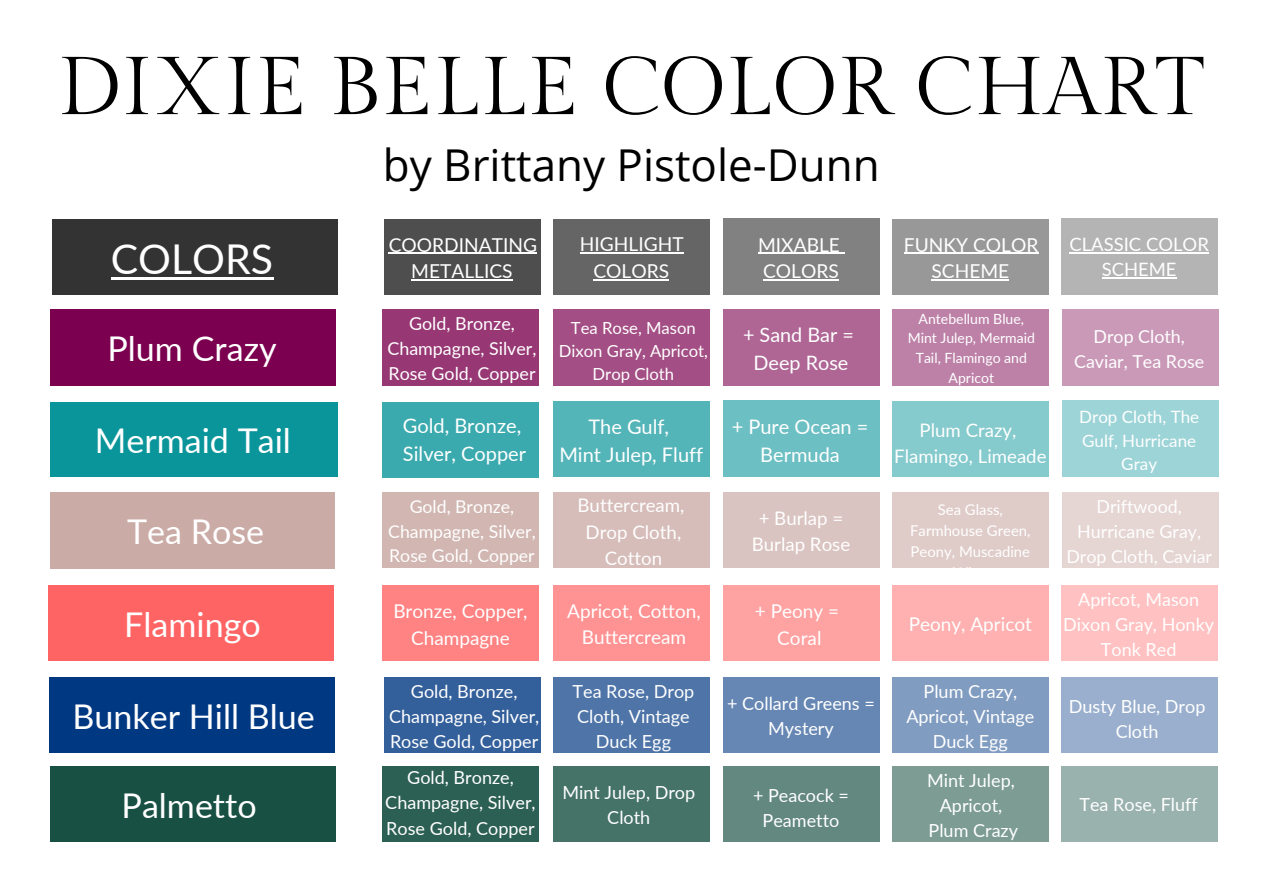
<style>
.page{position:relative;width:1263px;height:894px;background:#fff}
.page>*{position:absolute;margin:0;border:0;box-sizing:border-box;transform-origin:0 0}
.t1{font:81.75px "Gilda Display";letter-spacing:.02em;color:#000}
.t2{font:43.95px "Open Sans";color:#000}
.t3{font:41.1px "Lato";color:#fff}
.t4{font:34.05px "Lato";color:#fff}
.t5{font:19.95px/27.9px "Lato";color:#fff;text-align:center}
.t6{font:19.8px/27.8px "Lato";color:#fff;text-align:center}
.t7{font:19.2px/26.8px "Lato";color:#fff;text-align:center}
.t8{font:18.9px/26.5px "Lato";color:#fff;text-align:center}
.t9{font:18.75px/26.1px "Lato";color:#fff;text-align:center}
.t10{font:18.6px/26.1px "Lato";color:#fff;text-align:center}
.t11{font:18.45px/25.2px "Lato";color:#fff;text-align:center}
.t12{font:18px/25.2px "Lato";color:#fff;text-align:center}
.t13{font:17.85px/24.9px "Lato";color:#fff;text-align:center}
.t14{font:17.7px/24.8px "Lato";color:#fff;text-align:center}
.t15{font:16.95px/23.7px "Lato";color:#fff;text-align:center}
.t16{font:16.65px/23.2px "Lato";color:#fff;text-align:center}
.t17{font:14.85px/20.9px "Lato";color:#fff;text-align:center}
.t18{font:14.1px/19.6px "Lato";color:#fff;text-align:center}
</style>
<div class="page">
<div style="left:50px;top:310px;width:285px;height:75px;background:#7b004f"></div>
<div style="left:382px;top:309px;width:157px;height:76px;background:#973774"></div>
<div style="left:553px;top:309px;width:157px;height:76px;background:#a34e84"></div>
<div style="left:723px;top:309px;width:156px;height:76px;background:#af6695"></div>
<div style="left:892px;top:309px;width:157px;height:76px;background:#bd81a8"></div>
<div style="left:50px;top:402px;width:288px;height:74px;background:#0a959b"></div>
<div style="left:382px;top:402px;width:157px;height:75px;background:#3baaaf"></div>
<div style="left:553px;top:401px;width:157px;height:75px;background:#54b5b9"></div>
<div style="left:723px;top:401px;width:156px;height:75px;background:#6cbfc3"></div>
<div style="left:892px;top:401px;width:157px;height:75px;background:#85cacd"></div>
<div style="left:50px;top:492px;width:284px;height:76px;background:#cbaba6"></div>
<div style="left:382px;top:492px;width:157px;height:75px;background:#d1b6b1"></div>
<div style="left:553px;top:492px;width:157px;height:75px;background:#d6bdb9"></div>
<div style="left:723px;top:492px;width:156px;height:75px;background:#dac4c1"></div>
<div style="left:892px;top:492px;width:157px;height:75px;background:#dfccc9"></div>
<div style="left:49px;top:585px;width:285px;height:75px;background:#ff6464"></div>
<div style="left:382px;top:585px;width:157px;height:75px;background:#ff8383"></div>
<div style="left:553px;top:585px;width:157px;height:75px;background:#ff9393"></div>
<div style="left:723px;top:585px;width:156px;height:75px;background:#ffa2a2"></div>
<div style="left:892px;top:585px;width:157px;height:75px;background:#ffb0b0"></div>
<div style="left:1062px;top:309px;width:157px;height:76px;background:#ca99b8"></div>
<div style="left:1062px;top:401px;width:157px;height:75px;background:#9dd4d7"></div>
<div style="left:1062px;top:492px;width:157px;height:75px;background:#e5d5d3"></div>
<div style="left:1062px;top:585px;width:156px;height:75px;background:#ffc1c1"></div>
<div style="left:49px;top:677px;width:286px;height:75px;background:#013882"></div>
<div style="left:50px;top:766px;width:285px;height:75px;background:#185043"></div>
<div style="left:52px;top:219px;width:286px;height:75px;background:#333"></div>
<div style="left:553px;top:677px;width:157px;height:75px;background:#4e74a8"></div>
<div style="left:892px;top:219px;width:157px;height:75px;background:#989898"></div>
<div style="left:723px;top:219px;width:156px;height:75px;background:#818181"></div>
<div style="left:382px;top:766px;width:157px;height:75px;background:#2d6054"></div>
<div style="left:384px;top:677px;width:156px;height:75px;background:#335f9b"></div>
<div style="left:1062px;top:219px;width:156px;height:75px;background:#b4b4b4"></div>
<div style="left:553px;top:219px;width:157px;height:75px;background:#656565"></div>
<div style="left:384px;top:219px;width:156px;height:75px;background:#4e4e4e"></div>
<div style="left:723px;top:677px;width:156px;height:75px;background:#6687b4"></div>
<div style="left:892px;top:677px;width:157px;height:75px;background:#819cc1"></div>
<div style="left:1062px;top:677px;width:156px;height:75px;background:#99afcd"></div>
<div style="left:553px;top:766px;width:157px;height:75px;background:#467368"></div>
<div style="left:723px;top:766px;width:156px;height:75px;background:#638880"></div>
<div style="left:892px;top:766px;width:157px;height:75px;background:#7c9c94"></div>
<div style="left:1062px;top:766px;width:156px;height:75px;background:#9ab2ad"></div>
<hr style="left:111px;top:276px;width:162px;height:3px;background:#fff">
<hr style="left:389px;top:253px;width:148px;height:1px;background:#fff">
<hr style="left:411px;top:279px;width:102px;height:2px;background:#fff">
<hr style="left:580px;top:253px;width:104px;height:1px;background:#fff">
<hr style="left:593px;top:279px;width:76px;height:2px;background:#fff">
<hr style="left:758px;top:253px;width:82px;height:1px;background:#fff">
<hr style="left:763px;top:279px;width:76px;height:2px;background:#fff">
<hr style="left:904px;top:253px;width:134px;height:1px;background:#fff">
<hr style="left:931px;top:279px;width:78px;height:2px;background:#fff">
<hr style="left:1069px;top:252px;width:140px;height:2px;background:#fff">
<hr style="left:1102px;top:278px;width:75px;height:1px;background:#fff">
<h1 class="t1" style="left:58px;top:41px;width:1148px">DIXIE BELLE COLOR CHART</h1>
<h2 class="t2" style="left:383px;top:134px;width:498px">by Brittany Pistole-Dunn</h2>
<h3 class="t3" style="left:111px;top:233px;width:164px">COLORS</h3>
<p class="t7" style="left:389px;top:230px;width:150px">COORDINATING<br>METALLICS</p>
<p class="t7" style="left:580px;top:230px;width:105px">HIGHLIGHT<br>COLORS</p>
<p class="t7" style="left:758px;top:230px;width:83px;text-align:left">MIXABLE<br>COLORS</p>
<p class="t7" style="left:904px;top:230px;width:136px">FUNKY COLOR<br>SCHEME</p>
<p class="t11" style="left:1069px;top:231px;width:141px">CLASSIC COLOR<br>SCHEME</p>
<h3 class="t4" style="left:107px;top:328px;width:171px">Plum Crazy</h3>
<h3 class="t4" style="left:95px;top:419px;width:198px">Mermaid Tail</h3>
<h3 class="t4" style="left:127px;top:510px;width:139px">Tea Rose</h3>
<h3 class="t4" style="left:124px;top:603px;width:138px">Flamingo</h3>
<h3 class="t4" style="left:72px;top:695px;width:244px">Bunker Hill Blue</h3>
<h3 class="t4" style="left:122px;top:784px;width:137px">Palmetto</h3>
<p class="t13" style="left:387px;top:311px;width:150px">Gold, Bronze,<br>Champagne, Silver,<br>Rose Gold, Copper</p>
<p class="t5" style="left:403px;top:411px;width:125px;text-align:left">Gold, Bronze,<br>Silver, Copper</p>
<p class="t14" style="left:388px;top:493px;width:149px">Gold, Bronze,<br>Champagne, Silver,<br>Rose Gold, Copper</p>
<p class="t16" style="left:559px;top:315px;width:151px">Tea Rose, Mason<br>Dixon Gray, Apricot,<br>Drop Cloth</p>
<p class="t6" style="left:743px;top:320px;width:112px">+ Sand Bar =<br>Deep Rose</p>
<p class="t18" style="left:908px;top:308px;width:129px">Antebellum Blue,<br>Mint Julep, Mermaid<br>Tail, Flamingo and<br>Apricot</p>
<p class="t5" style="left:559px;top:412px;width:145px">The Gulf,<br>Mint Julep, Fluff</p>
<p class="t5" style="left:732px;top:412px;width:138px">+ Pure Ocean =<br>Bermuda</p>
<p class="t10" style="left:894px;top:417px;width:154px">Plum Crazy,<br>Flamingo, Limeade</p>
<p class="t9" style="left:577px;top:492px;width:108px">Buttercream,<br>Drop Cloth,<br>Cotton</p>
<p class="t9" style="left:752px;top:504px;width:100px">+ Burlap =<br>Burlap Rose</p>
<p class="t17" style="left:910px;top:499px;width:122px">Sea Glass,<br>Farmhouse Green,<br>Peony, Muscadine</p>
<p class="t8" style="left:393px;top:597px;width:136px">Bronze, Copper,<br>Champagne</p>
<p class="t8" style="left:567px;top:597px;width:135px">Apricot, Cotton,<br>Buttercream</p>
<p class="t8" style="left:755px;top:597px;width:86px">+ Peony =<br>Coral</p>
<p class="t12" style="left:389px;top:678px;width:152px">Gold, Bronze,<br>Champagne, Silver,<br>Rose Gold, Copper</p>
<p class="t12" style="left:572px;top:678px;width:123px">Tea Rose, Drop<br>Cloth, Vintage<br>Duck Egg</p>
<p class="t12" style="left:727px;top:690px;width:149px">+ Collard Greens =<br>Mystery</p>
<p class="t12" style="left:385px;top:764px;width:152px">Gold, Bronze,<br>Champagne, Silver,<br>Rose Gold, Copper</p>
<p class="t12" style="left:562px;top:779px;width:134px">Mint Julep, Drop<br>Cloth</p>
<p class="t12" style="left:753px;top:782px;width:97px">+ Peacock =<br>Peametto</p>
<p class="t8" style="left:909px;top:610px;width:125px">Peony, Apricot</p>
<p class="t12" style="left:906px;top:678px;width:130px">Plum Crazy,<br>Apricot, Vintage<br>Duck Egg</p>
<p class="t12" style="left:927px;top:767px;width:92px">Mint Julep,<br>Apricot,<br>Plum Crazy</p>
<p class="t13" style="left:1074px;top:323px;width:132px">Drop Cloth,<br>Caviar, Tea Rose</p>
<p class="t15" style="left:1079px;top:404px;width:121px">Drop Cloth, The<br>Gulf, Hurricane<br>Gray</p>
<p class="t13" style="left:1066px;top:493px;width:147px">Driftwood,<br>Hurricane Gray,<br>Drop Cloth, Caviar</p>
<p class="t12" style="left:1063px;top:586px;width:152px">Apricot, Mason<br>Dixon Gray, Honky<br>Tonk Red</p>
<p class="t12" style="left:1069px;top:693px;width:138px">Dusty Blue, Drop<br>Cloth</p>
<p class="t12" style="left:1079px;top:791px;width:120px">Tea Rose, Fluff</p>
</div>
